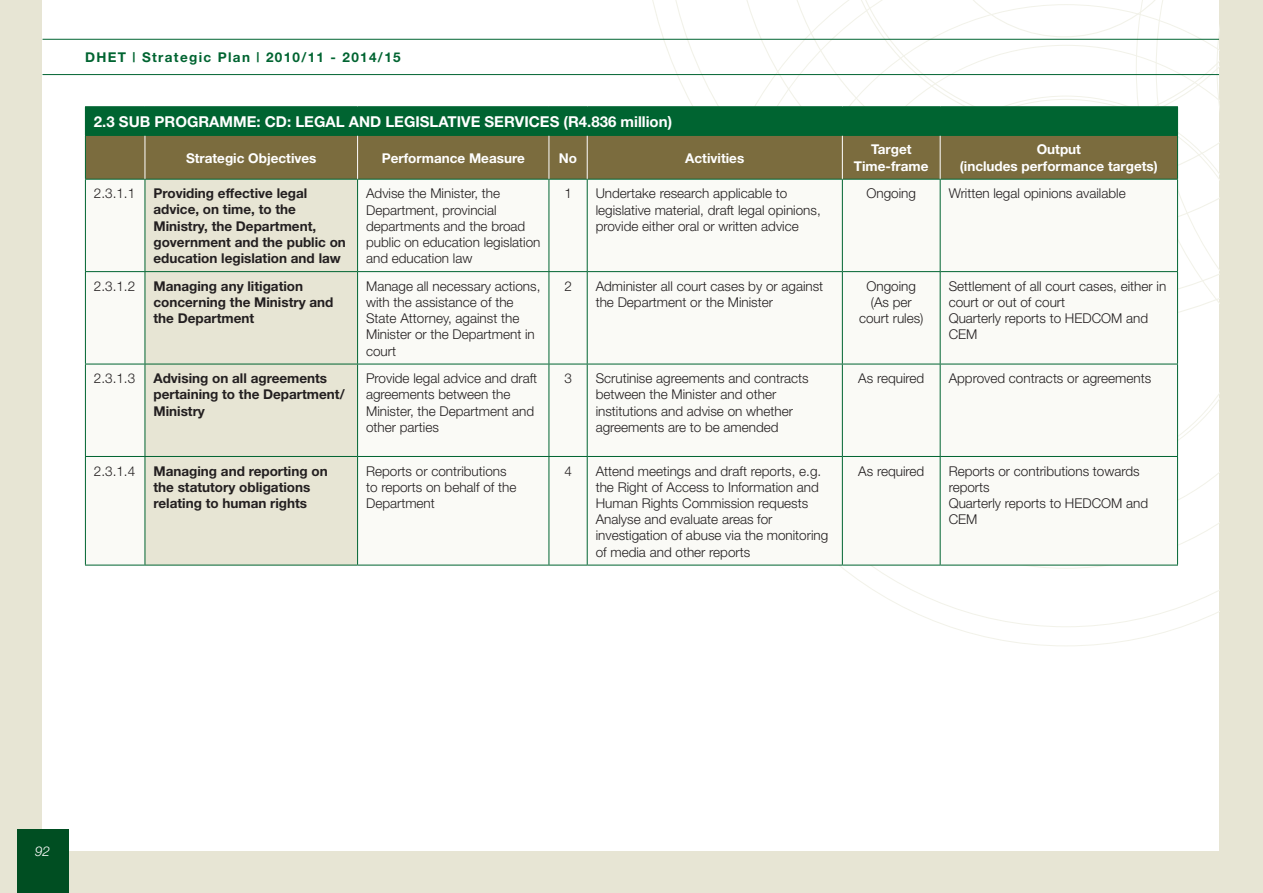
<style>
.page{position:relative;width:1263px;height:893px;background:#e7e5d4}
.page>*{position:absolute;margin:0;border:0;box-sizing:border-box;transform-origin:0 0}
.t1{font:700 15px "Helvetica Neue";color:#fff}
.t2{font:300 13.5px/16.2px "Helvetica Neue";color:#231f20}
.t3{font:700 13.5px/16.2px "Helvetica Neue";color:#231f20}
.t4{font:700 13.5px/16.2px "Helvetica Neue";color:#fff;text-align:center}
.t5{font:700 13.5px "Helvetica Neue";letter-spacing:.1em;color:#006431}
.t6{font:italic 300 13.5px "Helvetica Neue";color:#fff}
</style>
<div class="page">
<div style="left:43px;top:0;width:1176px;height:850px;background:#fff"></div>
<svg style="left:705px;top:0;width:514px;height:646px"></svg>
<div style="left:17px;top:829px;width:51px;height:64px;background:#004e22"></div>
<hr style="left:43px;top:74px;width:1176px;height:1px;background:#006431">
<hr style="left:43px;top:39px;width:1176px;height:1px;background:#006431">
<div style="left:85px;top:107px;width:1092px;height:28px;background:#006431"></div>
<div style="left:86px;top:136px;width:1049px;height:43px;background:#7b6c3e"></div>
<div style="left:86px;top:180px;width:1091px;height:385px;background:#fafaf6"></div>
<div style="left:146px;top:180px;width:211px;height:385px;background:#e7e5d4"></div>
<hr style="left:85px;top:180px;width:1px;height:91px;background:#006431">
<hr style="left:145px;top:180px;width:1px;height:91px;background:#006431">
<hr style="left:357px;top:180px;width:1px;height:91px;background:#006431">
<hr style="left:549px;top:180px;width:1px;height:91px;background:#006431">
<hr style="left:587px;top:180px;width:1px;height:91px;background:#006431">
<hr style="left:842px;top:180px;width:1px;height:91px;background:#006431">
<hr style="left:940px;top:180px;width:1px;height:91px;background:#006431">
<hr style="left:85px;top:271px;width:60px;height:1px;background:#006431">
<hr style="left:85px;top:272px;width:1px;height:92px;background:#006431">
<hr style="left:145px;top:271px;width:213px;height:1px;background:#006431">
<hr style="left:145px;top:272px;width:1px;height:92px;background:#006431">
<hr style="left:358px;top:271px;width:191px;height:1px;background:#006431">
<hr style="left:357px;top:272px;width:1px;height:92px;background:#006431">
<hr style="left:549px;top:271px;width:38px;height:1px;background:#006431">
<hr style="left:549px;top:272px;width:1px;height:92px;background:#006431">
<hr style="left:587px;top:271px;width:255px;height:1px;background:#006431">
<hr style="left:587px;top:272px;width:1px;height:92px;background:#006431">
<hr style="left:842px;top:271px;width:98px;height:1px;background:#006431">
<hr style="left:842px;top:272px;width:1px;height:92px;background:#006431">
<hr style="left:940px;top:271px;width:238px;height:1px;background:#006431">
<hr style="left:940px;top:272px;width:1px;height:92px;background:#006431">
<hr style="left:85px;top:364px;width:60px;height:1px;background:#006431">
<hr style="left:85px;top:364px;width:1px;height:92px;background:#006431">
<hr style="left:145px;top:364px;width:213px;height:1px;background:#006431">
<hr style="left:145px;top:364px;width:1px;height:92px;background:#006431">
<hr style="left:358px;top:364px;width:191px;height:1px;background:#006431">
<hr style="left:357px;top:364px;width:1px;height:92px;background:#006431">
<hr style="left:549px;top:364px;width:38px;height:1px;background:#006431">
<hr style="left:549px;top:364px;width:1px;height:92px;background:#006431">
<hr style="left:587px;top:364px;width:255px;height:1px;background:#006431">
<hr style="left:587px;top:364px;width:1px;height:92px;background:#006431">
<hr style="left:842px;top:364px;width:98px;height:1px;background:#006431">
<hr style="left:842px;top:364px;width:1px;height:92px;background:#006431">
<hr style="left:940px;top:364px;width:238px;height:1px;background:#006431">
<hr style="left:940px;top:364px;width:1px;height:92px;background:#006431">
<hr style="left:1177px;top:364px;width:1px;height:92px;background:#006431">
<hr style="left:85px;top:456px;width:60px;height:1px;background:#006431">
<hr style="left:85px;top:457px;width:1px;height:108px;background:#006431">
<hr style="left:145px;top:456px;width:213px;height:1px;background:#006431">
<hr style="left:145px;top:457px;width:1px;height:108px;background:#006431">
<hr style="left:358px;top:456px;width:191px;height:1px;background:#006431">
<hr style="left:357px;top:457px;width:1px;height:108px;background:#006431">
<hr style="left:549px;top:456px;width:38px;height:1px;background:#006431">
<hr style="left:549px;top:457px;width:1px;height:108px;background:#006431">
<hr style="left:587px;top:456px;width:255px;height:1px;background:#006431">
<hr style="left:587px;top:457px;width:1px;height:108px;background:#006431">
<hr style="left:842px;top:456px;width:98px;height:1px;background:#006431">
<hr style="left:842px;top:457px;width:1px;height:108px;background:#006431">
<hr style="left:940px;top:456px;width:238px;height:1px;background:#006431">
<hr style="left:940px;top:457px;width:1px;height:108px;background:#006431">
<hr style="left:1177px;top:457px;width:1px;height:108px;background:#006431">
<hr style="left:85px;top:106px;width:60px;height:1px;background:#006431">
<hr style="left:145px;top:106px;width:213px;height:1px;background:#006431">
<hr style="left:358px;top:106px;width:191px;height:1px;background:#006431">
<hr style="left:549px;top:106px;width:38px;height:1px;background:#006431">
<hr style="left:587px;top:106px;width:255px;height:1px;background:#006431">
<hr style="left:842px;top:106px;width:98px;height:1px;background:#006431">
<hr style="left:940px;top:106px;width:238px;height:1px;background:#006431">
<svg style="left:1135px;top:0;width:84px;height:443px"></svg>
<hr style="left:85px;top:135px;width:60px;height:1px;background:#006431">
<hr style="left:85px;top:136px;width:1px;height:43px;background:#006431">
<hr style="left:145px;top:135px;width:213px;height:1px;background:#006431">
<hr style="left:358px;top:135px;width:191px;height:1px;background:#006431">
<hr style="left:549px;top:135px;width:38px;height:1px;background:#006431">
<hr style="left:587px;top:135px;width:255px;height:1px;background:#006431">
<hr style="left:842px;top:135px;width:98px;height:1px;background:#006431">
<hr style="left:940px;top:135px;width:238px;height:1px;background:#006431">
<hr style="left:1177px;top:136px;width:1px;height:43px;background:#006431">
<hr style="left:85px;top:179px;width:60px;height:1px;background:#006431">
<hr style="left:145px;top:179px;width:213px;height:1px;background:#006431">
<hr style="left:358px;top:179px;width:191px;height:1px;background:#006431">
<hr style="left:549px;top:179px;width:38px;height:1px;background:#006431">
<hr style="left:587px;top:179px;width:255px;height:1px;background:#006431">
<hr style="left:842px;top:179px;width:98px;height:1px;background:#006431">
<hr style="left:940px;top:179px;width:238px;height:1px;background:#006431">
<hr style="left:85px;top:565px;width:60px;height:1px;background:#006431">
<hr style="left:145px;top:565px;width:213px;height:1px;background:#006431">
<hr style="left:358px;top:565px;width:191px;height:1px;background:#006431">
<hr style="left:549px;top:565px;width:38px;height:1px;background:#006431">
<hr style="left:587px;top:565px;width:255px;height:1px;background:#006431">
<hr style="left:842px;top:565px;width:98px;height:1px;background:#006431">
<hr style="left:940px;top:565px;width:238px;height:1px;background:#006431">
<hr style="left:145px;top:136px;width:1px;height:43px;background:#fff">
<hr style="left:357px;top:136px;width:1px;height:43px;background:#fff">
<hr style="left:549px;top:136px;width:1px;height:43px;background:#fff">
<hr style="left:587px;top:136px;width:1px;height:43px;background:#fff">
<hr style="left:842px;top:136px;width:1px;height:43px;background:#fff">
<hr style="left:940px;top:136px;width:1px;height:43px;background:#fff">
<p class="t5" style="left:85px;top:49px;width:317px">DHET | Strategic Plan | 2010/11 - 2014/15</p>
<p class="t1" style="left:94px;top:112px;width:580px">2.3 SUB PROGRAMME: CD: LEGAL AND LEGISLATIVE SERVICES (R4.836 million)</p>
<p class="t4" style="left:186px;top:149px;width:132px">Strategic Objectives</p>
<p class="t4" style="left:382px;top:149px;width:144px">Performance Measure</p>
<p class="t4" style="left:559px;top:149px;width:20px">No</p>
<p class="t4" style="left:685px;top:149px;width:60px">Activities</p>
<p class="t4" style="left:854px;top:141px;width:76px">Target<br>Time-frame</p>
<p class="t4" style="left:960px;top:141px;width:199px">Output<br>(includes performance targets)</p>
<p class="t2" style="left:94px;top:185px;width:43px">2.3.1.1</p>
<p class="t3" style="left:153px;top:185px;width:194px">Providing effective legal advice, on time, to the<br>Ministry, the Department, government and the public on education legislation and law</p>
<p class="t2" style="left:366px;top:185px;width:176px">Advise the Minister, the<br>Department, provincial departments and the broad public on education legislation and education law</p>
<p class="t2" style="left:564px;top:185px;width:9px">1</p>
<p class="t2" style="left:596px;top:185px;width:227px">Undertake research applicable to legislative material, draft legal opinions, provide either oral or written advice</p>
<p class="t2" style="left:866px;top:185px;width:51px">Ongoing</p>
<p class="t2" style="left:949px;top:185px;width:179px">Written legal opinions available</p>
<p class="t2" style="left:94px;top:278px;width:43px">2.3.1.2</p>
<p class="t3" style="left:153px;top:277px;width:181px">Managing any litigation concerning the Ministry and the Department</p>
<p class="t2" style="left:366px;top:278px;width:176px">Manage all necessary actions, with the assistance of the<br>State Attorney, against the<br>Minister or the Department in court</p>
<p class="t2" style="left:564px;top:278px;width:9px">2</p>
<p class="t2" style="left:596px;top:278px;width:229px">Administer all court cases by or against the Department or the Minister</p>
<p class="t2" style="left:859px;top:278px;width:66px;text-align:center">Ongoing (As per court rules)</p>
<p class="t2" style="left:949px;top:278px;width:219px">Settlement of all court cases, either in court or out of court<br>Quarterly reports to HEDCOM and<br>CEM</p>
<p class="t2" style="left:94px;top:370px;width:43px">2.3.1.3</p>
<p class="t3" style="left:153px;top:370px;width:193px">Advising on all agreements pertaining to the Department/<br>Ministry</p>
<p class="t2" style="left:366px;top:370px;width:173px">Provide legal advice and draft agreements between the<br>Minister, the Department and other parties</p>
<p class="t2" style="left:564px;top:370px;width:9px">3</p>
<p class="t2" style="left:596px;top:370px;width:215px">Scrutinise agreements and contracts between the Minister and other institutions and advise on whether agreements are to be amended</p>
<p class="t2" style="left:858px;top:370px;width:68px">As required</p>
<p class="t2" style="left:949px;top:370px;width:204px">Approved contracts or agreements</p>
<p class="t2" style="left:94px;top:462px;width:43px">2.3.1.4</p>
<p class="t3" style="left:153px;top:462px;width:176px">Managing and reporting on the statutory obligations relating to human rights</p>
<p class="t2" style="left:366px;top:462px;width:152px">Reports or contributions to reports on behalf of the<br>Department</p>
<p class="t2" style="left:564px;top:462px;width:9px">4</p>
<p class="t2" style="left:596px;top:462px;width:234px">Attend meetings and draft reports, e.g. the Right of Access to Information and Human Rights Commission requests Analyse and evaluate areas for investigation of abuse via the monitoring of media and other reports</p>
<p class="t2" style="left:858px;top:462px;width:68px">As required</p>
<p class="t2" style="left:949px;top:462px;width:201px">Reports or contributions towards reports<br>Quarterly reports to HEDCOM and<br>CEM</p>
<p class="t6" style="left:35px;top:843px;width:17px">92</p>
</div>
